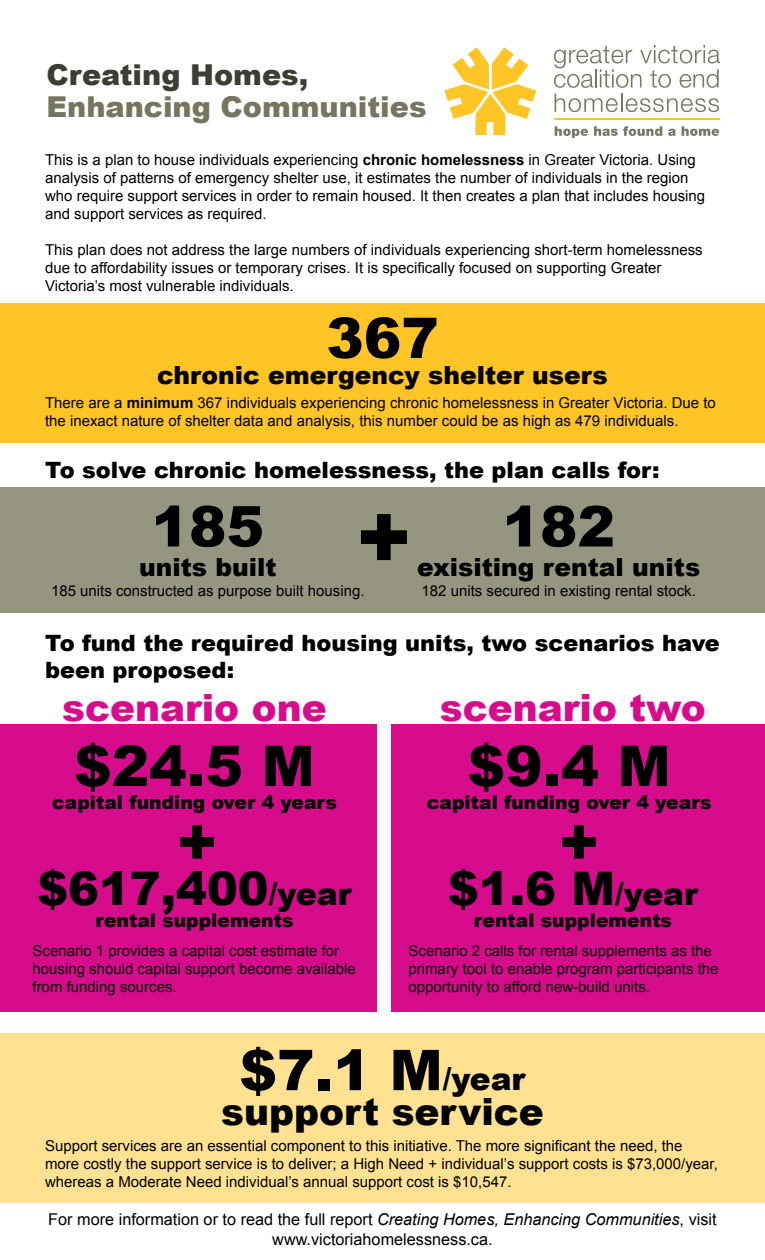
<style>
.page{position:relative;width:765px;height:1260px;background:#fff}
.page>*{position:absolute;margin:0;border:0;box-sizing:border-box;transform-origin:0 0}
.t1{font:900 86.25px "Arial";color:#000}
.t2{font:900 62.5px "Arial";color:#000}
.t3{font:900 56.25px "Arial";color:#000}
.t4{font:900 46.25px "Arial";color:#000}
.t5{font:900 37.5px "Arial";color:#d60c8c}
.t6{font:900 37.5px "Arial";color:#000}
.t7{font:900 28.75px "Arial";color:#757561}
.t8{font:900 28.75px "Arial";color:#3d3d33}
.t9{font:900 25px "Arial";color:#000}
.t10{font:900 22.5px/27px "Arial";color:#000}
.t11{font:900 18.75px "Arial";color:#000}
.t12{font:16.25px/19.5px "Arial";color:#000;text-align:center}
.t13{font:15px/18px "Arial";color:#000}
.s1{font-weight:700}
.s2{font-size:31.25px}
.s3{font-style:italic}
</style>
<div class="page">
<div style="left:0;top:303px;width:765px;height:140px;background:#ffc425"></div>
<div style="left:0;top:1033px;width:765px;height:170px;background:#ffe192"></div>
<div style="left:0;top:487px;width:765px;height:125px;background:#96957f"></div>
<div style="left:391px;top:724px;width:374px;height:288px;background:#d60c8c"></div>
<div style="left:0;top:724px;width:376px;height:288px;background:#d60c8c"></div>
<svg style="left:554px;top:45px;width:166px;height:43px"></svg>
<svg style="left:555px;top:94px;width:164px;height:18px"></svg>
<svg style="left:555px;top:126px;width:33px;height:12px"></svg>
<svg style="left:594px;top:126px;width:68px;height:10px"></svg>
<svg style="left:668px;top:129px;width:8px;height:7px"></svg>
<svg style="left:682px;top:126px;width:37px;height:10px"></svg>
<hr style="left:554px;top:119px;width:166px;height:1px;background:#ffc425">
<svg style="left:444px;top:47px;width:92px;height:88px"></svg>
<h3 class="t8" style="left:46px;top:54px;width:263px">Creating Homes,</h3>
<h3 class="t7" style="left:46px;top:86px;width:382px">Enhancing Communities</h3>
<p class="t13" style="left:45px;top:151px;width:662px">This is a plan to house individuals experiencing <span class="s1">chronic homelessness</span> in Greater Victoria. Using analysis of patterns of emergency shelter use, it estimates the number of individuals in the region who require support services in order to remain housed. It then creates a plan that includes housing and support services as required.</p>
<p class="t13" style="left:45px;top:241px;width:659px">This plan does not address the large numbers of individuals experiencing short-term homelessness due to affordability issues or temporary crises. It is specifically focused on supporting Greater<br>Victoria’s most vulnerable individuals.</p>
<h3 class="t3" style="left:326px;top:297px;width:114px">367</h3>
<h3 class="t9" style="left:157px;top:357px;width:452px">chronic emergency shelter users</h3>
<p class="t13" style="left:45px;top:394px;width:672px">There are a <span class="s1">minimum</span> 367 individuals experiencing chronic homelessness in Greater Victoria. Due to the inexact nature of shelter data and analysis, this number could be as high as 479 individuals.</p>
<h3 class="t10" style="left:45px;top:456px;width:616px">To solve chronic homelessness, the plan calls for:</h3>
<h3 class="t3" style="left:152px;top:486px;width:114px">185</h3>
<h3 class="t9" style="left:139px;top:549px;width:139px">units built</h3>
<h1 class="t1" style="left:356px;top:475px;width:58px">+</h1>
<h3 class="t3" style="left:503px;top:486px;width:114px">182</h3>
<h3 class="t9" style="left:417px;top:549px;width:285px">exisiting rental units</h3>
<p class="t13" style="left:51px;top:582px;width:315px">185 units constructed as purpose built housing.</p>
<p class="t13" style="left:422px;top:582px;width:276px">182 units secured in existing rental stock.</p>
<h3 class="t10" style="left:45px;top:629px;width:676px">To fund the required housing units, two scenarios have been proposed:</h3>
<h3 class="t5" style="left:62px;top:681px;width:266px">scenario one</h3>
<h3 class="t5" style="left:440px;top:681px;width:268px">scenario two</h3>
<h3 class="t3" style="left:468px;top:725px;width:205px">$9.4 M</h3>
<p class="t11" style="left:427px;top:788px;width:286px">capital funding over 4 years</p>
<h3 class="t3" style="left:74px;top:725px;width:242px">$24.5 M</h3>
<p class="t11" style="left:52px;top:788px;width:286px">capital funding over 4 years</p>
<h2 class="t2" style="left:177px;top:797px;width:43px">+</h2>
<h2 class="t2" style="left:558px;top:797px;width:43px">+</h2>
<h3 class="t4" style="left:37px;top:855px;width:316px">$617,400<span class="s2">/year</span></h3>
<p class="t11" style="left:95px;top:907px;width:200px">rental supplements</p>
<h3 class="t4" style="left:448px;top:855px;width:251px">$1.6 M<span class="s2">/year</span></h3>
<p class="t11" style="left:474px;top:907px;width:200px">rental supplements</p>
<p class="t13" style="left:32px;top:942px;width:325px">Scenario 1 provides a capital cost estimate for housing should capital support become available from funding sources.</p>
<p class="t13" style="left:409px;top:942px;width:312px">Scenario 2 calls for rental supplements as the primary tool to enable program participants the opportunity to afford new-build units.</p>
<h3 class="t3" style="left:240px;top:1029px;width:287px">$7.1 M<span class="s2">/year</span></h3>
<h3 class="t6" style="left:221px;top:1084px;width:324px">support service</h3>
<p class="t13" style="left:45px;top:1137px;width:674px">Support services are an essential component to this initiative. The more significant the need, the more costly the support service is to deliver; a High Need + individual’s support costs is $73,000/year, whereas a Moderate Need individual’s annual support cost is $10,547.</p>
<p class="t12" style="left:48px;top:1210px;width:670px">For more information or to read the full report <span class="s3">Creating Homes, Enhancing Communities</span>, visit www.victoriahomelessness.ca.</p>
</div>
